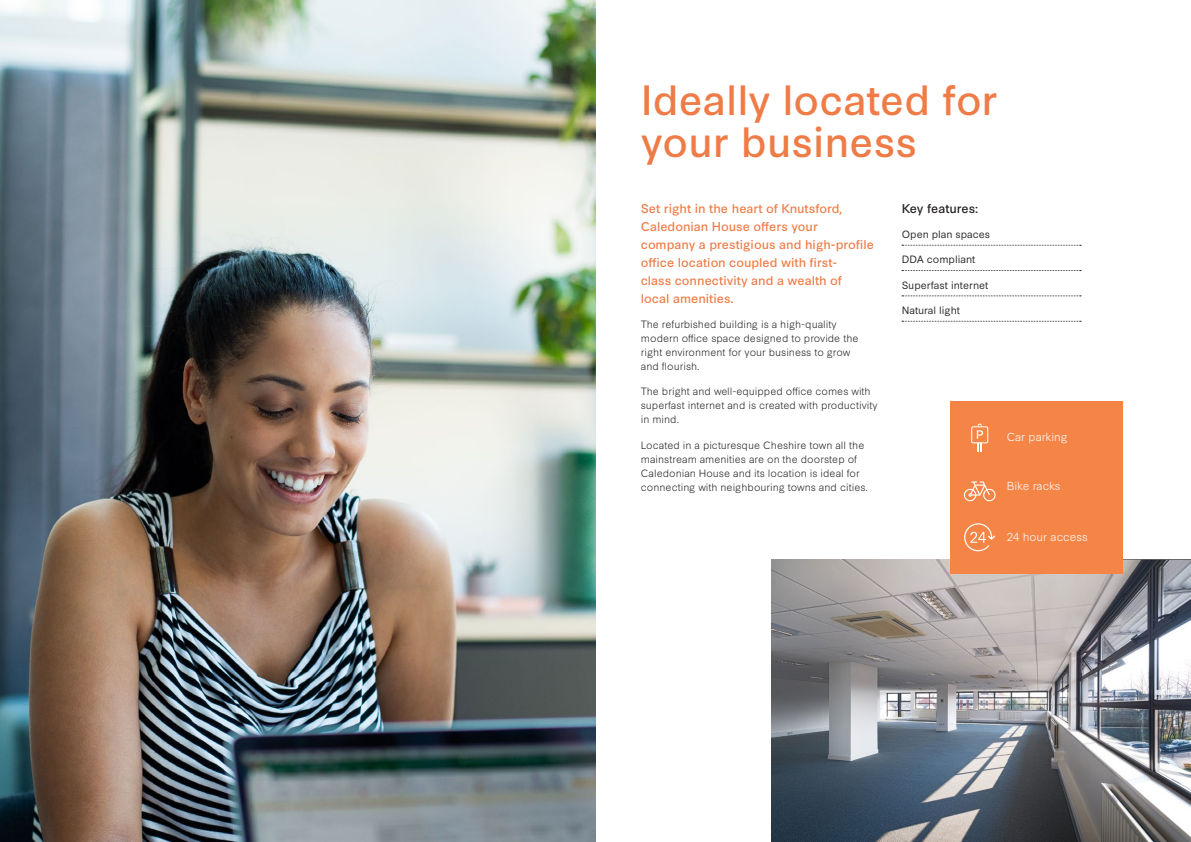
<style>
.page{position:relative;width:1191px;height:842px;background:#fff}
.page>*{position:absolute;margin:0;border:0;box-sizing:border-box;transform-origin:0 0}
.Headline__40pt{font:40px/42px "Synthese";color:#ef7c47}
.Body_Intro{font:12px/18px "Synthese";color:#ef7c47}
.Body_Copy{font:12px "Synthese";letter-spacing:-.005em;color:#231f20}
.Icon_stats{font:300 11px "Synthese";color:#fff}
.Icon_stats-2{font:300 11px "Synthese";letter-spacing:-.02em;color:#fff}
.Body_Copy-2{font:300 10px/14px "Synthese";color:#231f20}
.Underline_Body{font:10px "Synthese";color:#231f20}
</style>
<div class="page">
<img style="left:0;top:0;width:595px;height:842px">
<svg style="left:902px;top:245px;width:179px;height:1px"></svg>
<svg style="left:902px;top:270px;width:179px;height:1px"></svg>
<svg style="left:902px;top:296px;width:179px;height:1px"></svg>
<svg style="left:902px;top:321px;width:179px;height:1px"></svg>
<img style="left:771px;top:559px;width:420px;height:283px">
<div style="left:950px;top:401px;width:173px;height:173px;background:#f58546"></div>
<svg style="left:971px;top:424px;width:17px;height:28px"></svg>
<svg style="left:963px;top:481px;width:32px;height:20px"></svg>
<svg style="left:964px;top:523px;width:31px;height:28px"></svg>
<p class="Headline__40pt" style="left:641px;top:76px;width:358px">Ideally located for your business</p>
<p class="Body_Intro" style="left:641px;top:198px;width:234px">Set right in the heart of Knutsford,<br>Caledonian House offers your company a prestigious and high‑profile office location coupled with first-<br>class connectivity and a wealth of<br>local amenities.</p>
<p class="Body_Copy-2" style="left:641px;top:316px;width:219px">The refurbished building is a high-quality modern office space designed to provide the right environment for your business to grow and flourish.</p>
<p class="Body_Copy-2" style="left:641px;top:383px;width:238px">The bright and well-equipped office comes with superfast internet and is created with productivity in mind.</p>
<p class="Body_Copy-2" style="left:641px;top:437px;width:229px">Located in a picturesque Cheshire town all the mainstream amenities are on the doorstep of Caledonian House and its location is ideal for connecting with neighbouring towns and cities.</p>
<p class="Body_Copy" style="left:901px;top:198px;width:78px">Key features:</p>
<p class="Underline_Body" style="left:901px;top:226px;width:90px">Open plan spaces</p>
<p class="Underline_Body" style="left:901px;top:251px;width:75px">DDA compliant</p>
<p class="Underline_Body" style="left:901px;top:277px;width:88px">Superfast internet</p>
<p class="Underline_Body" style="left:901px;top:302px;width:60px">Natural light</p>
<p class="Icon_stats" style="left:1006px;top:427px;width:62px">Car parking</p>
<p class="Icon_stats-2" style="left:1006px;top:477px;width:55px">Bike racks</p>
<p class="Icon_stats" style="left:1006px;top:528px;width:83px">24 hour access</p>
</div>
